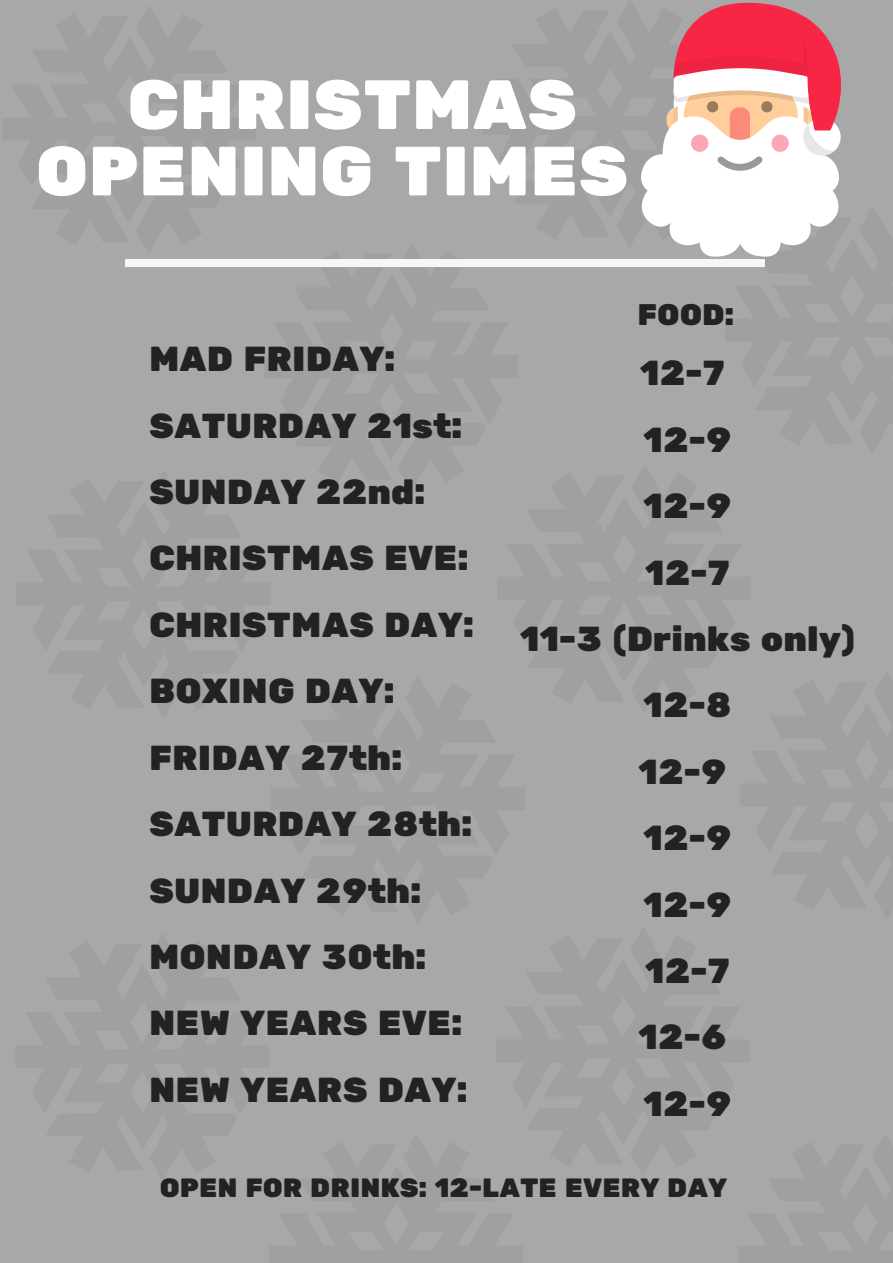
<style>
.page{position:relative;width:893px;height:1263px;background:#a8a8a8}
.page>*{position:absolute;margin:0;border:0;box-sizing:border-box;transform-origin:0 0}
.t1{font:69.53px/66.4px "Rubik One";color:#fff;text-align:center}
.t2{font:34.72px/66.4px "Rubik One";color:#222}
.t3{font:29.78px "Rubik One";color:#222}
.t4{font:26.47px "Rubik One";color:#222}
</style>
<div class="page">
<div style="left:125px;top:259px;width:640px;height:8px;background:#f6f6f6"></div>
<svg style="left:641px;top:3px;width:200px;height:254px"></svg>
<h1 class="t1" style="left:36px;top:74px;width:594px">CHRISTMAS<br>OPENING TIMES</h1>
<p class="t2" style="left:149px;top:327px;width:326px">MAD FRIDAY:<br>SATURDAY 21st:<br>SUNDAY 22nd:<br>CHRISTMAS EVE:<br>CHRISTMAS DAY:<br>BOXING DAY:<br>FRIDAY 27th:<br>SATURDAY 28th:<br>SUNDAY 29th:<br>MONDAY 30th:<br>NEW YEARS EVE:<br>NEW YEARS DAY:</p>
<p class="t3" style="left:637px;top:297px;width:98px">FOOD:</p>
<p class="t2" style="left:520px;top:341px;width:336px;text-align:center">12-7<br>12-9<br>12-9<br>12-7<br>11-3 (Drinks only)<br>12-8<br>12-9<br>12-9<br>12-9<br>12-7<br>12-6<br>12-9</p>
<p class="t4" style="left:160px;top:1172px;width:569px">OPEN FOR DRINKS: 12-LATE EVERY DAY</p>
</div>
